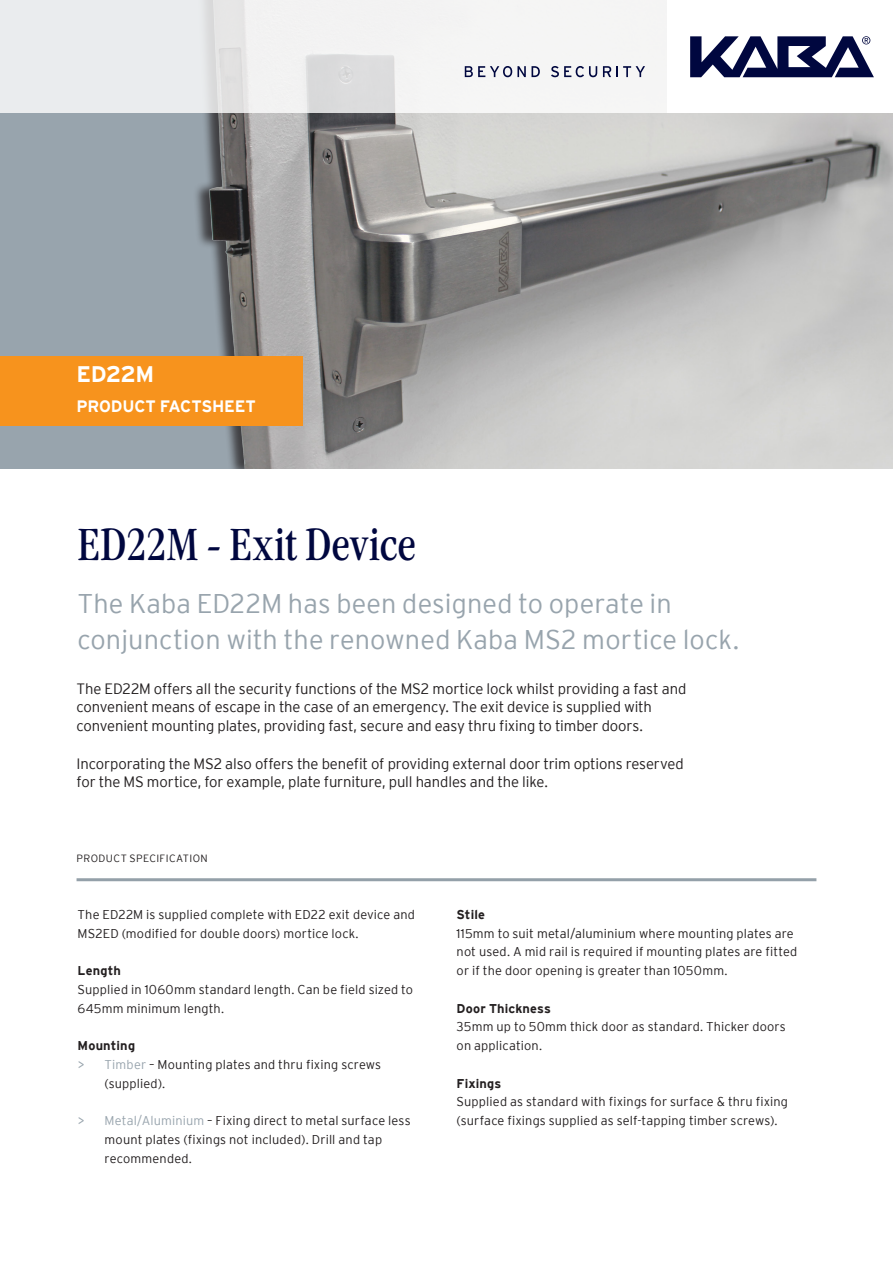
<style>
.page{position:relative;width:893px;height:1263px;background:#fff}
.page>*{position:absolute;margin:0;border:0;box-sizing:border-box;transform-origin:0 0}
._001_Factsheet-Headl{font:condensed 49.5px "ITC Garamond Std";letter-spacing:.005em;color:#00073f}
._001_Factsheet-Headl-2{font:300 27px/36px "Interstate";letter-spacing:.005em;color:#98a4ad}
._007_Tag{font:700 22.5px "Interstate";letter-spacing:-.025em;color:#fff}
._007_Tag-2{font:700 16.5px "Interstate";letter-spacing:-.01em;color:#fff}
._005_Copy{font:300 15px/18.8px "Interstate";letter-spacing:-.01em;color:#231f20}
._006_Copy_AufzPfeil{font:300 12.75px/18.8px "Interstate";letter-spacing:.01em;color:#231f20}
._006_Copy_AufzPfeil-2{font:700 12.75px "Interstate";letter-spacing:.015em;color:#231f20}
.t1{font:300 10.5px "Interstate";letter-spacing:.04em;color:#231f20}
.s1{color:#98a4ad}
</style>
<div class="page">
<img style="left:0;top:113px;width:893px;height:356px">
<div style="left:0;top:356px;width:303px;height:69px;background:#f7931d"></div>
<svg style="left:0;top:0;width:667px;height:113px;fill:#f2f2f2"></svg>
<svg style="left:690px;top:36px;width:184px;height:41px"></svg>
<svg style="left:465px;top:66px;width:61px;height:11px"></svg>
<svg style="left:532px;top:66px;width:8px;height:11px"></svg>
<svg style="left:551px;top:66px;width:46px;height:11px"></svg>
<svg style="left:603px;top:66px;width:8px;height:11px"></svg>
<svg style="left:617px;top:66px;width:28px;height:11px"></svg>
<hr style="left:77px;top:878px;width:739px;height:3px;background:#94a0a9">
<p class="_007_Tag" style="left:77px;top:361px;width:79px">ED22M</p>
<p class="_007_Tag-2" style="left:77px;top:397px;width:181px">PRODUCT FACTSHEET</p>
<p class="_001_Factsheet-Headl" style="left:77px;top:517px;width:340px">ED22M - Exit Device</p>
<p class="_001_Factsheet-Headl-2" style="left:77px;top:585px;width:663px">The Kaba ED22M has been designed to operate in conjunction with the renowned Kaba MS2 mortice lock.</p>
<p class="_005_Copy" style="left:77px;top:679px;width:611px">The ED22M offers all the security functions of the MS2 mortice lock whilst providing a fast and convenient means of escape in the case of an emergency. The exit device is supplied with convenient mounting plates, providing fast, secure and easy thru fixing to timber doors.</p>
<p class="_005_Copy" style="left:77px;top:754px;width:609px">Incorporating the MS2 also offers the benefit of providing external door trim options reserved for the MS mortice, for example, plate furniture, pull handles and the like.</p>
<p class="t1" style="left:77px;top:853px;width:133px">PRODUCT SPECIFICATION</p>
<p class="_006_Copy_AufzPfeil" style="left:78px;top:905px;width:339px">The ED22M is supplied complete with ED22 exit device and<br>MS2ED (modified for double doors) mortice lock.</p>
<p class="_006_Copy_AufzPfeil-2" style="left:78px;top:963px;width:45px">Length</p>
<p class="_006_Copy_AufzPfeil" style="left:78px;top:980px;width:337px">Supplied in 1060mm standard length. Can be field sized to<br>645mm minimum length.</p>
<p class="_006_Copy_AufzPfeil-2" style="left:78px;top:1038px;width:59px">Mounting</p>
<p class="_006_Copy_AufzPfeil" style="left:105px;top:1055px;width:278px;text-indent:-27px"><span class="s1">&gt; Timber</span> – Mounting plates and thru fixing screws (supplied).</p>
<p class="_006_Copy_AufzPfeil" style="left:105px;top:1111px;width:308px;text-indent:-27px"><span class="s1">&gt; Metal/Aluminium</span> – Fixing direct to metal surface less mount plates (fixings not included). Drill and tap recommended.</p>
<p class="_006_Copy_AufzPfeil-2" style="left:457px;top:907px;width:30px">Stile</p>
<p class="_006_Copy_AufzPfeil" style="left:457px;top:923px;width:342px">115mm to suit metal/aluminium where mounting plates are not used. A mid rail is required if mounting plates are fitted or if the door opening is greater than 1050mm.</p>
<p class="_006_Copy_AufzPfeil-2" style="left:457px;top:1001px;width:96px">Door Thickness</p>
<p class="_006_Copy_AufzPfeil" style="left:457px;top:1017px;width:331px">35mm up to 50mm thick door as standard. Thicker doors on application.</p>
<p class="_006_Copy_AufzPfeil-2" style="left:457px;top:1076px;width:46px">Fixings</p>
<p class="_006_Copy_AufzPfeil" style="left:457px;top:1092px;width:333px">Supplied as standard with fixings for surface &amp; thru fixing (surface fixings supplied as self-tapping timber screws).</p>
</div>
